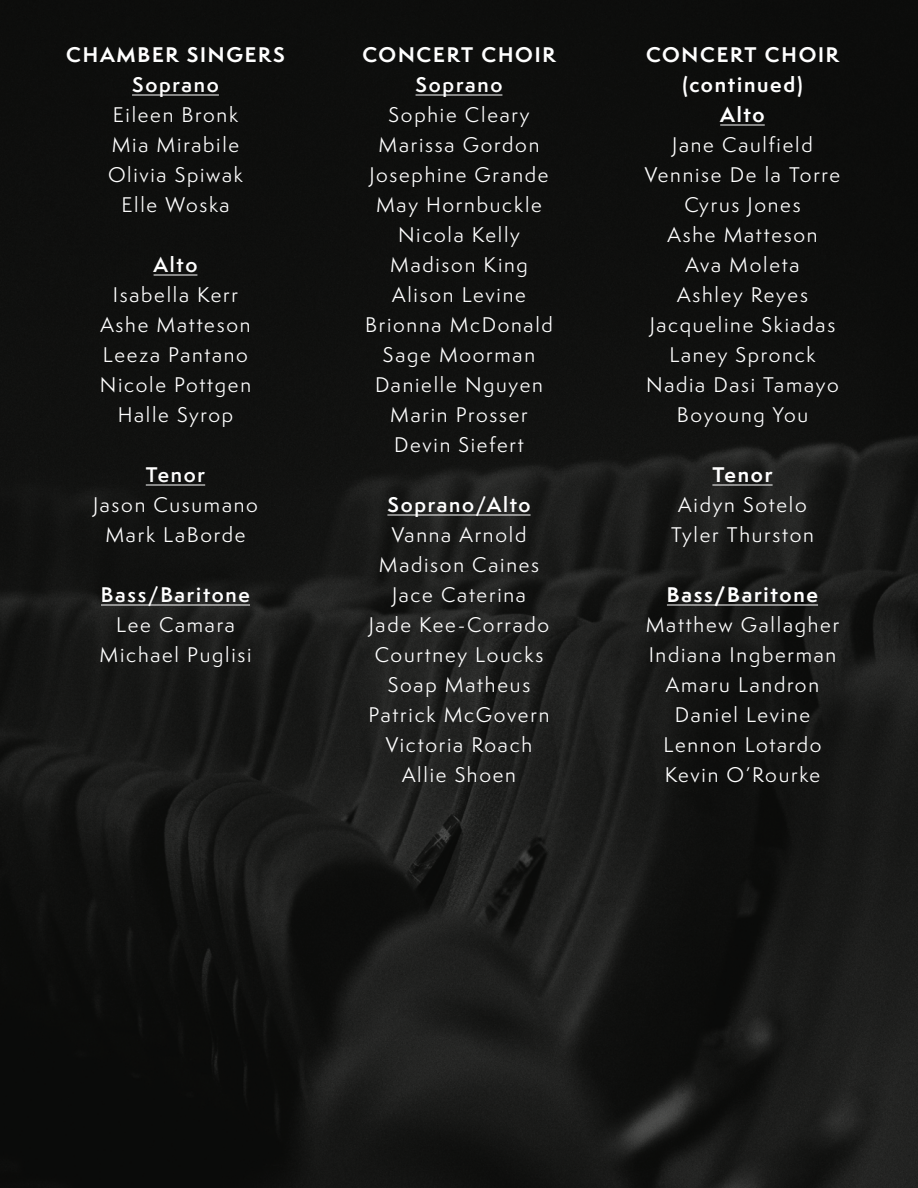
<style>
.page{position:relative;width:918px;height:1188px;background:#fff}
.page>*{position:absolute;margin:0;border:0;box-sizing:border-box;transform-origin:0 0}
.Paragraph_Style_1{font:19.5px "Semplicita Pro";letter-spacing:.09em;color:#fff}
.Paragraph_Style_1-2{font:700 19.5px/30px "Semplicita Pro";letter-spacing:.09em;color:#fff;text-align:center}
.Paragraph_Style_4{font:600 19.5px "Semplicita Pro";letter-spacing:.09em;color:#fff}
.Paragraph_Style_4-2{font:700 19.5px "Semplicita Pro";letter-spacing:.09em;color:#fff}
</style>
<div class="page">
<img style="left:0;top:0;width:918px;height:1188px">
<hr style="left:132px;top:95px;width:87px;height:1px;background:#fff">
<hr style="left:154px;top:275px;width:43px;height:1px;background:#fff">
<hr style="left:146px;top:485px;width:59px;height:1px;background:#fff">
<hr style="left:101px;top:605px;width:149px;height:1px;background:#fff">
<hr style="left:416px;top:95px;width:86px;height:1px;background:#fff">
<hr style="left:387px;top:515px;width:144px;height:1px;background:#fff">
<hr style="left:720px;top:125px;width:45px;height:1px;background:#fff">
<hr style="left:712px;top:485px;width:61px;height:1px;background:#fff">
<hr style="left:667px;top:605px;width:151px;height:1px;background:#fff">
<p class="Paragraph_Style_1-2" style="left:66px;top:40px;width:220px">CHAMBER SINGERS</p>
<p class="Paragraph_Style_4" style="left:132px;top:71px;width:88px">Soprano</p>
<p class="Paragraph_Style_1" style="left:113px;top:101px;width:127px">Eileen Bronk</p>
<p class="Paragraph_Style_1" style="left:112px;top:131px;width:129px">Mia Mirabile</p>
<p class="Paragraph_Style_1" style="left:108px;top:161px;width:136px">Olivia Spiwak</p>
<p class="Paragraph_Style_1" style="left:121px;top:191px;width:110px">Elle Woska</p>
<p class="Paragraph_Style_4" style="left:154px;top:251px;width:45px">Alto</p>
<p class="Paragraph_Style_1" style="left:113px;top:281px;width:127px">Isabella Kerr</p>
<p class="Paragraph_Style_1" style="left:100px;top:311px;width:152px">Ashe Matteson</p>
<p class="Paragraph_Style_1" style="left:103px;top:341px;width:146px">Leeza Pantano</p>
<p class="Paragraph_Style_1" style="left:100px;top:371px;width:153px">Nicole Pottgen</p>
<p class="Paragraph_Style_1" style="left:118px;top:401px;width:117px">Halle Syrop</p>
<p class="Paragraph_Style_4" style="left:146px;top:461px;width:61px">Tenor</p>
<p class="Paragraph_Style_1" style="left:93px;top:491px;width:166px">Jason Cusumano</p>
<p class="Paragraph_Style_1" style="left:105px;top:521px;width:142px">Mark LaBorde</p>
<p class="Paragraph_Style_4" style="left:101px;top:581px;width:151px">Bass/Baritone</p>
<p class="Paragraph_Style_1" style="left:116px;top:611px;width:120px">Lee Camara</p>
<p class="Paragraph_Style_1" style="left:99px;top:641px;width:154px">Michael Puglisi</p>
<p class="Paragraph_Style_1-2" style="left:363px;top:40px;width:194px">CONCERT CHOIR</p>
<p class="Paragraph_Style_4" style="left:416px;top:71px;width:88px">Soprano</p>
<p class="Paragraph_Style_1" style="left:389px;top:101px;width:142px">Sophie Cleary</p>
<p class="Paragraph_Style_1" style="left:379px;top:131px;width:162px">Marissa Gordon</p>
<p class="Paragraph_Style_1" style="left:369px;top:161px;width:181px">Josephine Grande</p>
<p class="Paragraph_Style_1" style="left:376px;top:191px;width:167px">May Hornbuckle</p>
<p class="Paragraph_Style_1" style="left:398px;top:221px;width:123px">Nicola Kelly</p>
<p class="Paragraph_Style_1" style="left:390px;top:251px;width:139px">Madison King</p>
<p class="Paragraph_Style_1" style="left:392px;top:281px;width:135px">Alison Levine</p>
<p class="Paragraph_Style_1" style="left:365px;top:311px;width:189px">Brionna McDonald</p>
<p class="Paragraph_Style_1" style="left:383px;top:341px;width:154px">Sage Moorman</p>
<p class="Paragraph_Style_1" style="left:375px;top:371px;width:169px">Danielle Nguyen</p>
<p class="Paragraph_Style_1" style="left:390px;top:401px;width:139px">Marin Prosser</p>
<p class="Paragraph_Style_1" style="left:394px;top:431px;width:131px">Devin Siefert</p>
<p class="Paragraph_Style_4" style="left:387px;top:491px;width:145px">Soprano/Alto</p>
<p class="Paragraph_Style_1" style="left:392px;top:521px;width:136px">Vanna Arnold</p>
<p class="Paragraph_Style_1" style="left:379px;top:551px;width:162px">Madison Caines</p>
<p class="Paragraph_Style_1" style="left:392px;top:581px;width:135px">Jace Caterina</p>
<p class="Paragraph_Style_1" style="left:369px;top:611px;width:182px">Jade Kee-Corrado</p>
<p class="Paragraph_Style_1" style="left:375px;top:641px;width:170px">Courtney Loucks</p>
<p class="Paragraph_Style_1" style="left:388px;top:671px;width:144px">Soap Matheus</p>
<p class="Paragraph_Style_1" style="left:369px;top:701px;width:182px">Patrick McGovern</p>
<p class="Paragraph_Style_1" style="left:386px;top:731px;width:148px">Victoria Roach</p>
<p class="Paragraph_Style_1" style="left:402px;top:761px;width:115px">Allie Shoen</p>
<p class="Paragraph_Style_1-2" style="left:646px;top:40px;width:194px">CONCERT CHOIR (continued)</p>
<p class="Paragraph_Style_4-2" style="left:720px;top:100px;width:46px">Alto</p>
<p class="Paragraph_Style_1" style="left:672px;top:131px;width:142px">Jane Caulfield</p>
<p class="Paragraph_Style_1" style="left:645px;top:161px;width:197px">Vennise De la Torre</p>
<p class="Paragraph_Style_1" style="left:684px;top:191px;width:118px">Cyrus Jones</p>
<p class="Paragraph_Style_1" style="left:667px;top:221px;width:152px">Ashe Matteson</p>
<p class="Paragraph_Style_1" style="left:686px;top:251px;width:115px">Ava Moleta</p>
<p class="Paragraph_Style_1" style="left:677px;top:281px;width:132px">Ashley Reyes</p>
<p class="Paragraph_Style_1" style="left:650px;top:311px;width:187px">Jacqueline Skiadas</p>
<p class="Paragraph_Style_1" style="left:669px;top:341px;width:148px">Laney Spronck</p>
<p class="Paragraph_Style_1" style="left:646px;top:371px;width:194px">Nadia Dasi Tamayo</p>
<p class="Paragraph_Style_1" style="left:677px;top:401px;width:133px">Boyoung You</p>
<p class="Paragraph_Style_4-2" style="left:712px;top:460px;width:62px">Tenor</p>
<p class="Paragraph_Style_1" style="left:678px;top:491px;width:130px">Aidyn Sotelo</p>
<p class="Paragraph_Style_1" style="left:671px;top:521px;width:144px">Tyler Thurston</p>
<p class="Paragraph_Style_4-2" style="left:667px;top:580px;width:153px">Bass/Baritone</p>
<p class="Paragraph_Style_1" style="left:646px;top:611px;width:195px">Matthew Gallagher</p>
<p class="Paragraph_Style_1" style="left:649px;top:641px;width:189px">Indiana Ingberman</p>
<p class="Paragraph_Style_1" style="left:666px;top:671px;width:155px">Amaru Landron</p>
<p class="Paragraph_Style_1" style="left:675px;top:701px;width:137px">Daniel Levine</p>
<p class="Paragraph_Style_1" style="left:664px;top:731px;width:159px">Lennon Lotardo</p>
<p class="Paragraph_Style_1" style="left:665px;top:761px;width:157px">Kevin O’Rourke</p>
</div>
